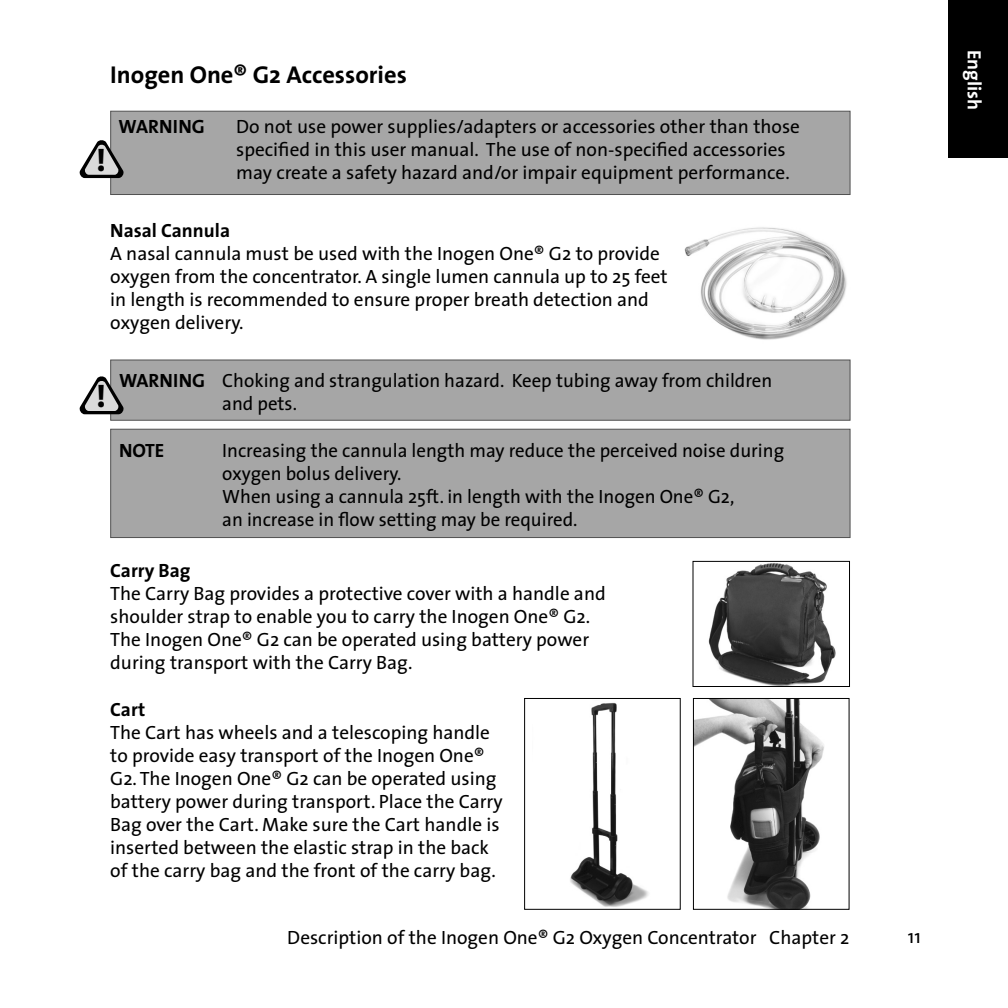
<style>
.page{position:relative;width:1008px;height:1008px;background:#fff}
.page>*{position:absolute;margin:0;border:0;box-sizing:border-box;transform-origin:0 0}
.t1{font:700 32.73px "Myriad";color:#000}
.t2{font:700 24.5px "The Sans";color:#000}
.t3{font:19.25px/23.1px "The Sans";color:#000}
.t4{font:700 19.25px "The Sans";color:#000}
.t5{font:700 19.25px "The Sans";color:#fff}
.s1{font-weight:700}
</style>
<div class="page">
<div style="left:110px;top:360px;width:740px;height:61px;background:#a6a6a6;border:1px solid #515151"></div>
<div style="left:110px;top:111px;width:740px;height:84px;background:#a6a6a6;border:1px solid #515151"></div>
<div style="left:110px;top:429px;width:740px;height:109px;background:#a6a6a6;border:1px solid #515151"></div>
<img style="left:684px;top:227px;width:163px;height:113px">
<img style="left:708px;top:563px;width:128px;height:122px">
<div style="left:693px;top:561px;width:157px;height:126px;border:1px solid #000"></div>
<svg style="left:79px;top:376px;width:45px;height:38px"></svg>
<svg style="left:79px;top:139px;width:45px;height:39px"></svg>
<img style="left:695px;top:700px;width:129px;height:208px">
<div style="left:693px;top:698px;width:157px;height:212px;border:1px solid #000"></div>
<img style="left:570px;top:702px;width:79px;height:205px">
<div style="left:524px;top:698px;width:157px;height:212px;border:1px solid #000"></div>
<div style="left:948px;top:0;width:60px;height:158px;background:#000"></div>
<p class="t2" style="left:110px;top:54px;width:298px">Inogen One® G2 Accessories</p>
<p class="t4" style="left:119px;top:110px;width:88px">WARNING</p>
<p class="t3" style="left:236px;top:114px;width:565px">Do not use power supplies/adapters or accessories other than those specified in this user manual. The use of non-specified accessories may create a safety hazard and/or impair equipment performance.</p>
<p class="t4" style="left:110px;top:214px;width:121px">Nasal Cannula</p>
<p class="t3" style="left:110px;top:241px;width:559px">A nasal cannula must be used with the Inogen One® G2 to provide oxygen from the concentrator. A single lumen cannula up to 25 feet in length is recommended to ensure proper breath detection and oxygen delivery.</p>
<p class="t3" style="left:222px;top:369px;width:552px;text-indent:-103px"><span class="s1">WARNING</span> Choking and strangulation hazard. Keep tubing away from children and pets.</p>
<p class="t4" style="left:119px;top:434px;width:47px">NOTE</p>
<p class="t3" style="left:222px;top:438px;width:563px">Increasing the cannula length may reduce the perceived noise during oxygen bolus delivery.<br>When using a cannula 25ft. in length with the Inogen One® G2,<br>an increase in flow setting may be required.</p>
<p class="t4" style="left:110px;top:554px;width:82px">Carry Bag</p>
<p class="t3" style="left:110px;top:582px;width:497px">The Carry Bag provides a protective cover with a handle and shoulder strap to enable you to carry the Inogen One® G2.<br>The Inogen One® G2 can be operated using battery power during transport with the Carry Bag.</p>
<p class="t4" style="left:110px;top:693px;width:37px">Cart</p>
<p class="t3" style="left:110px;top:720px;width:394px">The Cart has wheels and a telescoping handle to provide easy transport of the Inogen One® G2. The Inogen One® G2 can be operated using battery power during transport. Place the Carry Bag over the Cart. Make sure the Cart handle is inserted between the elastic strap in the back of the carry bag and the front of the carry bag.</p>
<h1 class="t1" style="left:97px;top:143px;width:62px">! <sup>C</sup></h1>
<h1 class="t1" style="left:97px;top:380px;width:62px">! <sup>C</sup></h1>
<p class="t3" style="left:287px;top:926px;width:564px">Description of the Inogen One® G2 Oxygen Concentrator Chapter 2</p>
<p class="t5" style="left:990px;top:50px;width:62px;rotate:90deg">English</p>
<p class="t3" style="left:908px;top:925px;width:15px">11</p>
</div>
